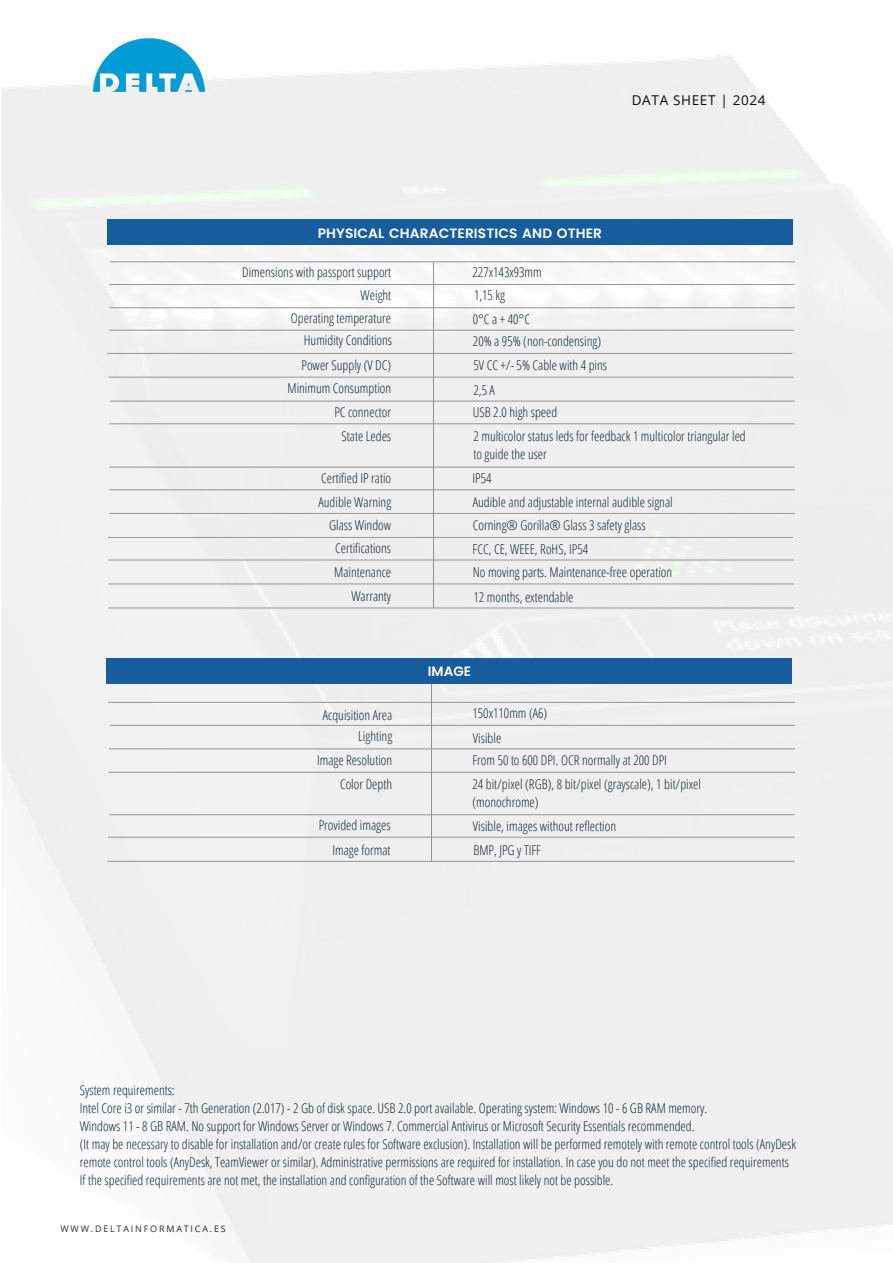
<style>
.page{position:relative;width:893px;height:1263px;background:#fff}
.page>*{position:absolute;margin:0;border:0;box-sizing:border-box;transform-origin:0 0}
.TDC_-_Título_y_número_de_página{font:300 condensed 13.5px/18px "Open Sans";color:#16242e}
.Texto_independiente{font:300 condensed 13.5px "Open Sans";color:#16242e}
.Texto_independiente-2{font:600 13.5px "Poppins";letter-spacing:.01em;color:#fff}
.t1{font:13.5px "Open Sans";letter-spacing:.05em;color:#060907}
.t2{font:9px "Open Sans";letter-spacing:.2em;color:#231f20}
</style>
<div class="page">
<img style="left:2px;top:55px;width:891px;height:1208px">
<img style="left:94px;top:38px;width:111px;height:55px">
<div style="left:108px;top:219px;width:685px;height:26px;background:#175d9e"></div>
<div style="left:106px;top:658px;width:685px;height:26px;background:#175d9e"></div>
<hr style="left:110px;top:261px;width:685px;height:1px;background:#939598">
<hr style="left:108px;top:702px;width:687px;height:1px;background:#939598">
<hr style="left:110px;top:307px;width:685px;height:1px;background:#939598">
<hr style="left:110px;top:725px;width:685px;height:1px;background:#939598">
<hr style="left:109px;top:749px;width:686px;height:1px;background:#939598">
<hr style="left:110px;top:401px;width:685px;height:1px;background:#939598">
<hr style="left:108px;top:837px;width:686px;height:1px;background:#939598">
<hr style="left:109px;top:284px;width:685px;height:1px;background:#939598">
<hr style="left:108px;top:377px;width:685px;height:1px;background:#939598">
<hr style="left:107px;top:353px;width:685px;height:1px;background:#939598">
<hr style="left:109px;top:814px;width:685px;height:1px;background:#939598">
<hr style="left:109px;top:330px;width:685px;height:1px;background:#939598">
<hr style="left:108px;top:772px;width:687px;height:1px;background:#939598">
<hr style="left:109px;top:423px;width:685px;height:1px;background:#939598">
<hr style="left:107px;top:861px;width:687px;height:1px;background:#939598">
<hr style="left:109px;top:467px;width:685px;height:1px;background:#939598">
<hr style="left:109px;top:490px;width:685px;height:1px;background:#939598">
<hr style="left:109px;top:513px;width:685px;height:1px;background:#939598">
<hr style="left:108px;top:537px;width:685px;height:1px;background:#939598">
<hr style="left:108px;top:560px;width:685px;height:1px;background:#939598">
<hr style="left:108px;top:584px;width:685px;height:1px;background:#939598">
<hr style="left:108px;top:608px;width:685px;height:1px;background:#939598">
<hr style="left:433px;top:262px;width:1px;height:346px;background:#939598">
<hr style="left:431px;top:684px;width:1px;height:177px;background:#939598">
<p class="t1" style="left:632px;top:91px;width:135px">DATA SHEET | 2024</p>
<p class="Texto_independiente-2" style="left:318px;top:225px;width:286px">PHYSICAL CHARACTERISTICS AND OTHER</p>
<p class="Texto_independiente" style="left:242px;top:263px;width:151px">Dimensions with passport support</p>
<p class="Texto_independiente" style="left:361px;top:286px;width:32px">Weight</p>
<p class="TDC_-_Título_y_número_de_página" style="left:472px;top:263px;width:71px">227x143x93mm</p>
<p class="TDC_-_Título_y_número_de_página" style="left:474px;top:286px;width:33px">1,15 kg</p>
<p class="TDC_-_Título_y_número_de_página" style="left:291px;top:309px;width:102px">Operating temperature</p>
<p class="Texto_independiente" style="left:304px;top:331px;width:90px">Humidity Conditions</p>
<p class="Texto_independiente" style="left:301px;top:355px;width:91px">Power Supply (V DC)</p>
<p class="TDC_-_Título_y_número_de_página" style="left:473px;top:309px;width:59px">0°C a + 40°C</p>
<p class="TDC_-_Título_y_número_de_página" style="left:473px;top:355px;width:135px">5V CC +/- 5% Cable with 4 pins</p>
<p class="TDC_-_Título_y_número_de_página" style="left:473px;top:331px;width:130px">20% a 95% (non-condensing)</p>
<p class="Texto_independiente" style="left:287px;top:379px;width:105px">Minimum Consumption</p>
<p class="TDC_-_Título_y_número_de_página" style="left:473px;top:380px;width:23px">2,5 A</p>
<p class="Texto_independiente" style="left:334px;top:403px;width:58px">PC connector</p>
<p class="TDC_-_Título_y_número_de_página" style="left:473px;top:403px;width:86px">USB 2.0 high speed</p>
<p class="Texto_independiente" style="left:342px;top:427px;width:51px">State Ledes</p>
<p class="Texto_independiente" style="left:321px;top:469px;width:72px">Certified IP ratio</p>
<p class="Texto_independiente" style="left:318px;top:493px;width:74px">Audible Warning</p>
<p class="Texto_independiente" style="left:329px;top:516px;width:64px">Glass Window</p>
<p class="Texto_independiente" style="left:335px;top:539px;width:58px">Certifications</p>
<p class="Texto_independiente" style="left:334px;top:563px;width:59px">Maintenance</p>
<p class="Texto_independiente" style="left:351px;top:587px;width:41px">Warranty</p>
<p class="TDC_-_Título_y_número_de_página" style="left:473px;top:427px;width:274px">2 multicolor status leds for feedback 1 multicolor triangular led to guide the user</p>
<p class="TDC_-_Título_y_número_de_página" style="left:472px;top:468px;width:21px">IP54</p>
<p class="TDC_-_Título_y_número_de_página" style="left:473px;top:493px;width:201px">Audible and adjustable internal audible signal</p>
<p class="TDC_-_Título_y_número_de_página" style="left:473px;top:515px;width:174px">Corning® Gorilla® Glass 3 safety glass</p>
<p class="TDC_-_Título_y_número_de_página" style="left:472px;top:540px;width:117px">FCC, CE, WEEE, RoHS, IP54</p>
<p class="TDC_-_Título_y_número_de_página" style="left:473px;top:562px;width:201px">No moving parts. Maintenance-free operation</p>
<p class="TDC_-_Título_y_número_de_página" style="left:473px;top:587px;width:102px">12 months, extendable</p>
<p class="Texto_independiente-2" style="left:428px;top:663px;width:45px">IMAGE</p>
<p class="Texto_independiente" style="left:323px;top:706px;width:71px">Acquisition Area</p>
<p class="TDC_-_Título_y_número_de_página" style="left:472px;top:704px;width:76px">150x110mm (A6)</p>
<p class="Texto_independiente" style="left:358px;top:727px;width:35px">Lighting</p>
<p class="Texto_independiente" style="left:317px;top:751px;width:77px">Image Resolution</p>
<p class="TDC_-_Título_y_número_de_página" style="left:473px;top:728px;width:30px">Visible</p>
<p class="TDC_-_Título_y_número_de_página" style="left:472px;top:751px;width:196px">From 50 to 600 DPI. OCR normally at 200 DPI</p>
<p class="TDC_-_Título_y_número_de_página" style="left:340px;top:775px;width:54px">Color Depth</p>
<p class="TDC_-_Título_y_número_de_página" style="left:472px;top:774px;width:230px">24 bit/pixel (RGB), 8 bit/pixel (grayscale), 1 bit/pixel (monochrome)</p>
<p class="Texto_independiente" style="left:319px;top:815px;width:73px">Provided images</p>
<p class="TDC_-_Título_y_número_de_página" style="left:473px;top:816px;width:145px">Visible, images without reflection</p>
<p class="Texto_independiente" style="left:332px;top:841px;width:60px">Image format</p>
<p class="TDC_-_Título_y_número_de_página" style="left:473px;top:840px;width:69px">BMP, JPG y TIFF</p>
<p class="TDC_-_Título_y_número_de_página" style="left:80px;top:1081px;width:96px">System requirements:</p>
<p class="TDC_-_Título_y_número_de_página" style="left:80px;top:1099px;width:629px">Intel Core i3 or similar - 7th Generation (2.017) - 2 Gb of disk space. USB 2.0 port available. Operating system: Windows 10 - 6 GB RAM memory.</p>
<p class="TDC_-_Título_y_número_de_página" style="left:80px;top:1117px;width:616px">Windows 11 - 8 GB RAM. No support for Windows Server or Windows 7. Commercial Antivirus or Microsoft Security Essentials recommended.</p>
<p class="TDC_-_Título_y_número_de_página" style="left:80px;top:1135px;width:718px">(It may be necessary to disable for installation and/or create rules for Software exclusion). Installation will be performed remotely with remote control tools (AnyDesk</p>
<p class="TDC_-_Título_y_número_de_página" style="left:80px;top:1153px;width:711px">remote control tools (AnyDesk, TeamViewer or similar). Administrative permissions are required for installation. In case you do not meet the specified requirements</p>
<p class="TDC_-_Título_y_número_de_página" style="left:80px;top:1171px;width:535px">If the specified requirements are not met, the installation and configuration of the Software will most likely not be possible.</p>
<p class="t2" style="left:60px;top:1223px;width:167px">WWW.DELTAINFORMATICA.ES</p>
</div>
